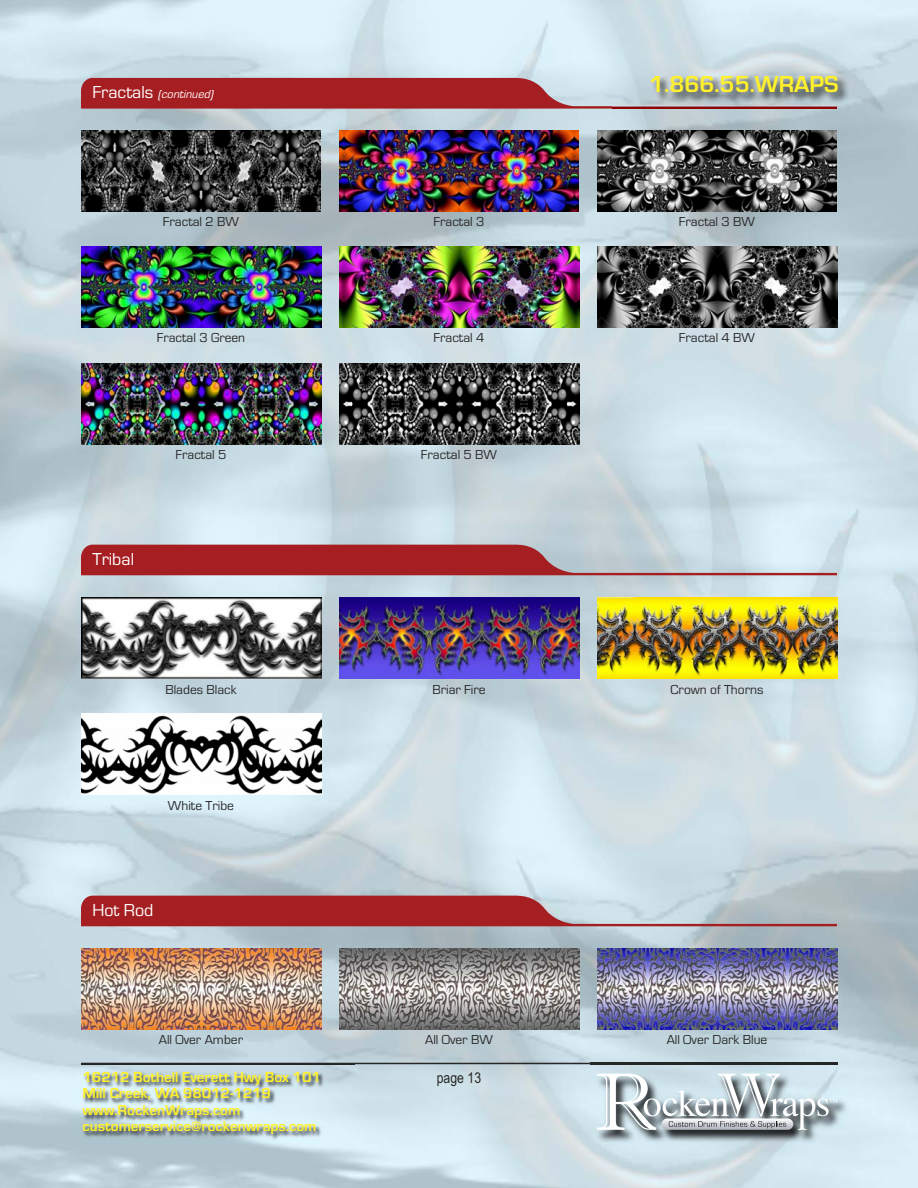
<style>
.page{position:relative;width:918px;height:1188px;background:#fff}
.page>*{position:absolute;margin:0;border:0;box-sizing:border-box;transform-origin:0 0}
.t1{font:700 24px "Eurostile";color:#fff12a}
.t2{font:18px "Eurostile";color:#fff}
.t3{font:700 15px/16.5px "Eurostile";color:#fff12a}
.t4{font:15px "Arial Narrow";color:#272627}
.t5{font:13.5px "Eurostile";color:#272627}
.t6{font:italic 12px "Eurostile";color:#fff}
.s1{font-style:normal;font-size:18px}
</style>
<div class="page">
<img style="left:0;top:0;width:918px;height:1188px">
<svg style="left:81px;top:78px;width:531px;height:31px"></svg>
<img style="left:81px;top:246px;width:240px;height:81px">
<img style="left:81px;top:363px;width:240px;height:81px">
<img style="left:81px;top:948px;width:240px;height:81px">
<img style="left:339px;top:246px;width:240px;height:81px">
<img style="left:339px;top:363px;width:240px;height:81px">
<img style="left:339px;top:948px;width:240px;height:81px">
<img style="left:597px;top:246px;width:240px;height:81px">
<img style="left:597px;top:948px;width:240px;height:81px">
<hr style="left:81px;top:1063px;width:756px;height:1px;background:#272627">
<img style="left:81px;top:598px;width:240px;height:81px">
<img style="left:339px;top:598px;width:240px;height:81px">
<img style="left:597px;top:598px;width:240px;height:81px">
<img style="left:81px;top:714px;width:240px;height:81px">
<img style="left:591px;top:1059px;width:264px;height:96px">
<img style="left:591px;top:1063px;width:246px;height:1px">
<svg style="left:597px;top:1074px;width:240px;height:56px"></svg>
<img style="left:612px;top:67px;width:251px;height:59px">
<img style="left:612px;top:78px;width:225px;height:30px">
<img style="left:75px;top:1064px;width:279px;height:98px">
<img style="left:81px;top:1064px;width:273px;height:1px">
<svg style="left:81px;top:545px;width:756px;height:30px"></svg>
<svg style="left:81px;top:896px;width:756px;height:30px"></svg>
<img style="left:81px;top:130px;width:240px;height:81px">
<img style="left:339px;top:130px;width:240px;height:81px">
<img style="left:597px;top:130px;width:240px;height:81px">
<p class="t6" style="left:93px;top:91px;width:124px"><span class="s1">F r a ct a l s</span> (continued)</p>
<h1 class="t1" style="left:649px;top:76px;width:191px">1.866.55.WRAPS</h1>
<p class="t5" style="left:163px;top:217px;width:78px">Fractal 2 BW</p>
<p class="t5" style="left:434px;top:217px;width:52px">Fractal 3</p>
<p class="t5" style="left:679px;top:217px;width:78px">Fractal 3 BW</p>
<p class="t5" style="left:157px;top:333px;width:90px">Fractal 3 Green</p>
<h2 class="t2" style="left:93px;top:553px;width:43px">Tribal</h2>
<p class="t5" style="left:176px;top:450px;width:52px">Fractal 5</p>
<p class="t5" style="left:434px;top:333px;width:52px">Fractal 4</p>
<p class="t5" style="left:421px;top:450px;width:78px">Fractal 5 BW</p>
<p class="t5" style="left:679px;top:333px;width:78px">Fractal 4 BW</p>
<p class="t5" style="left:165px;top:685px;width:73px">Blades Black</p>
<p class="t5" style="left:432px;top:685px;width:55px">Briar Fire</p>
<p class="t5" style="left:671px;top:685px;width:94px">Crown of Thorns</p>
<p class="t5" style="left:168px;top:801px;width:68px">White Tribe</p>
<h2 class="t2" style="left:93px;top:904px;width:62px">Hot Rod</h2>
<p class="t5" style="left:159px;top:1035px;width:86px">All Over Amber</p>
<p class="t3" style="left:82px;top:1070px;width:240px">16212 Bothell Everett Hwy Box 101<br>Mill Creek, WA 98012-1219 www.RockenWraps.com customerservice@rockenwraps.com</p>
<p class="t5" style="left:425px;top:1035px;width:69px">All Over BW</p>
<p class="t4" style="left:437px;top:1069px;width:46px">page 13</p>
<p class="t5" style="left:667px;top:1035px;width:102px">All Over Dark Blue</p>
</div>
